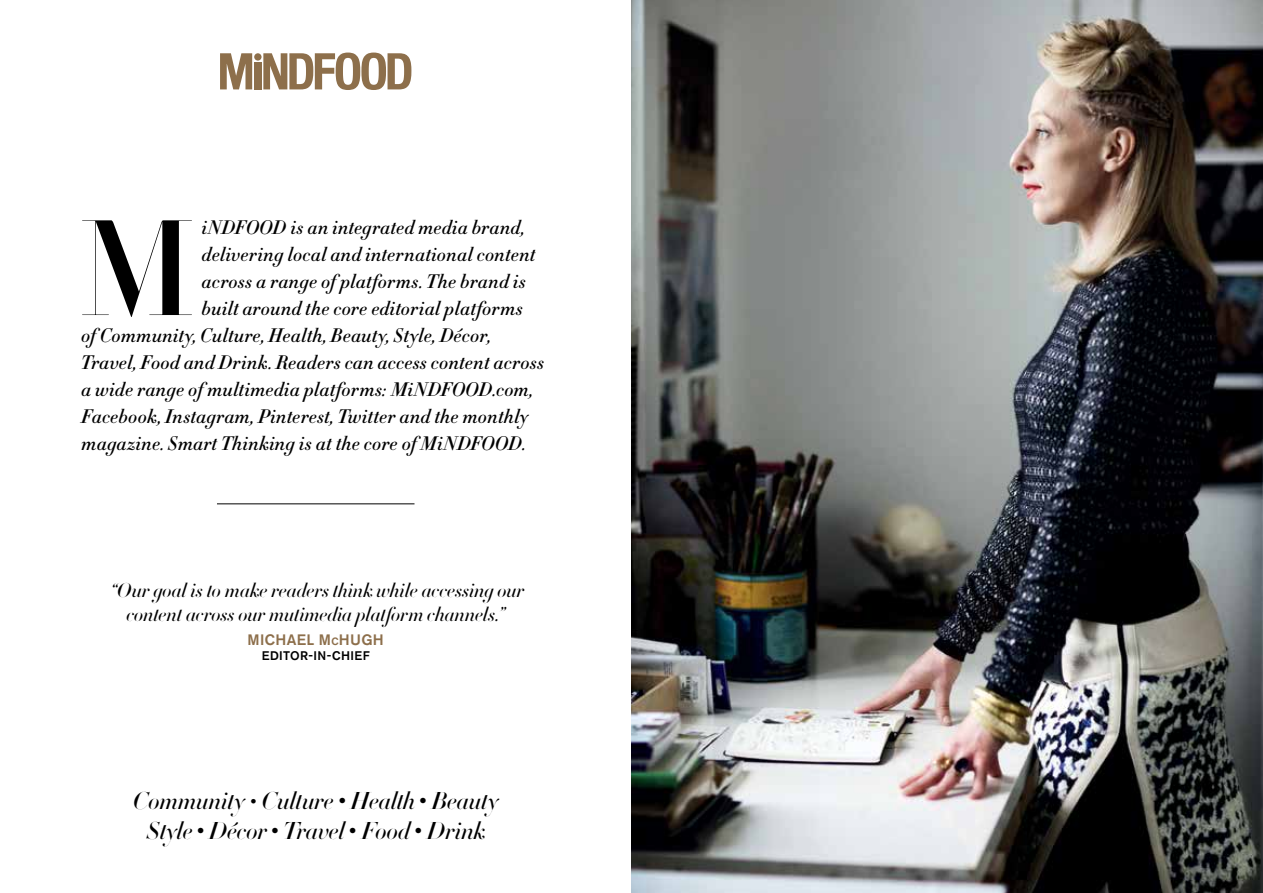
<style>
.page{position:relative;width:1263px;height:893px;background:#fff}
.page>*{position:absolute;margin:0;border:0;box-sizing:border-box;transform-origin:0 0}
.t1{font:500 133.5px "HTF Didot M96";color:#000}
.t2{font:italic 500 24px/30px "HTF Didot M96";letter-spacing:-.005em;color:#000;text-align:center}
.t3{font:italic 500 19.5px/24px "HTF Didot M96";color:#000;text-align:center}
.t4{font:italic 500 19.35px "HTF Didot M06";letter-spacing:.005em;color:#000}
.t5{font:500 15px "Akzidenz Grotesk Pro";letter-spacing:.02em;color:#8d6f4b}
.t6{font:500 12.45px "Akzidenz Grotesk Pro";letter-spacing:.03em;color:#000}
.s1{font-size:10.5px}
.s2{font-family:"Acta Display";font-style:normal}
.s3{font-style:normal}
</style>
<div class="page">
<img style="left:631px;top:0;width:632px;height:893px">
<svg style="left:220px;top:53px;width:32px;height:36px"></svg>
<div style="left:254px;top:62px;width:8px;height:27px;background:#8d6f4b"></div>
<svg style="left:263px;top:53px;width:148px;height:37px"></svg>
<div style="left:254px;top:53px;width:8px;height:8px;background:#8d6f4b;border-radius:50%"></div>
<hr style="left:217px;top:504px;width:197px;height:1px;background:#000">
<h1 class="t1" style="left:78px;top:173px;width:121px">M</h1>
<p class="t4" style="left:202px;top:213px;width:325px">iNDFOOD is an integrated media brand,</p>
<p class="t4" style="left:202px;top:240px;width:335px">delivering local and international content</p>
<p class="t4" style="left:202px;top:267px;width:326px">across a range of platforms. The brand is</p>
<p class="t4" style="left:202px;top:294px;width:323px">built around the core editorial platforms</p>
<p class="t4" style="left:81px;top:321px;width:412px">of Community, Culture, Health, Beauty, Style, Décor,</p>
<p class="t4" style="left:81px;top:348px;width:465px">Travel, Food and Drink. Readers can access content across</p>
<p class="t4" style="left:81px;top:375px;width:453px">a wide range of multimedia platforms: MiNDFOOD.com,</p>
<p class="t4" style="left:81px;top:402px;width:449px">Facebook, Instagram, Pinterest, Twitter and the monthly</p>
<p class="t4" style="left:81px;top:429px;width:446px">magazine. Smart Thinking is at the core of MiNDFOOD.</p>
<p class="t3" style="left:111px;top:578px;width:415px">“Our goal is to make readers think while accessing our content across our mutimedia platform channels.”</p>
<p class="t5" style="left:248px;top:630px;width:138px">MICHAEL M<span class="s1">c</span>HUGH</p>
<p class="t6" style="left:262px;top:648px;width:109px">EDITOR-IN-CHIEF</p>
<p class="t2" style="left:133px;top:785px;width:367px">Community <span class="s2">•</span> Culture <span class="s3">•</span> Health <span class="s3">•</span> Beauty<br>Style <span class="s3">•</span> Décor <span class="s3">•</span> Travel <span class="s3">•</span> Food <span class="s3">•</span> Drink</p>
</div>
